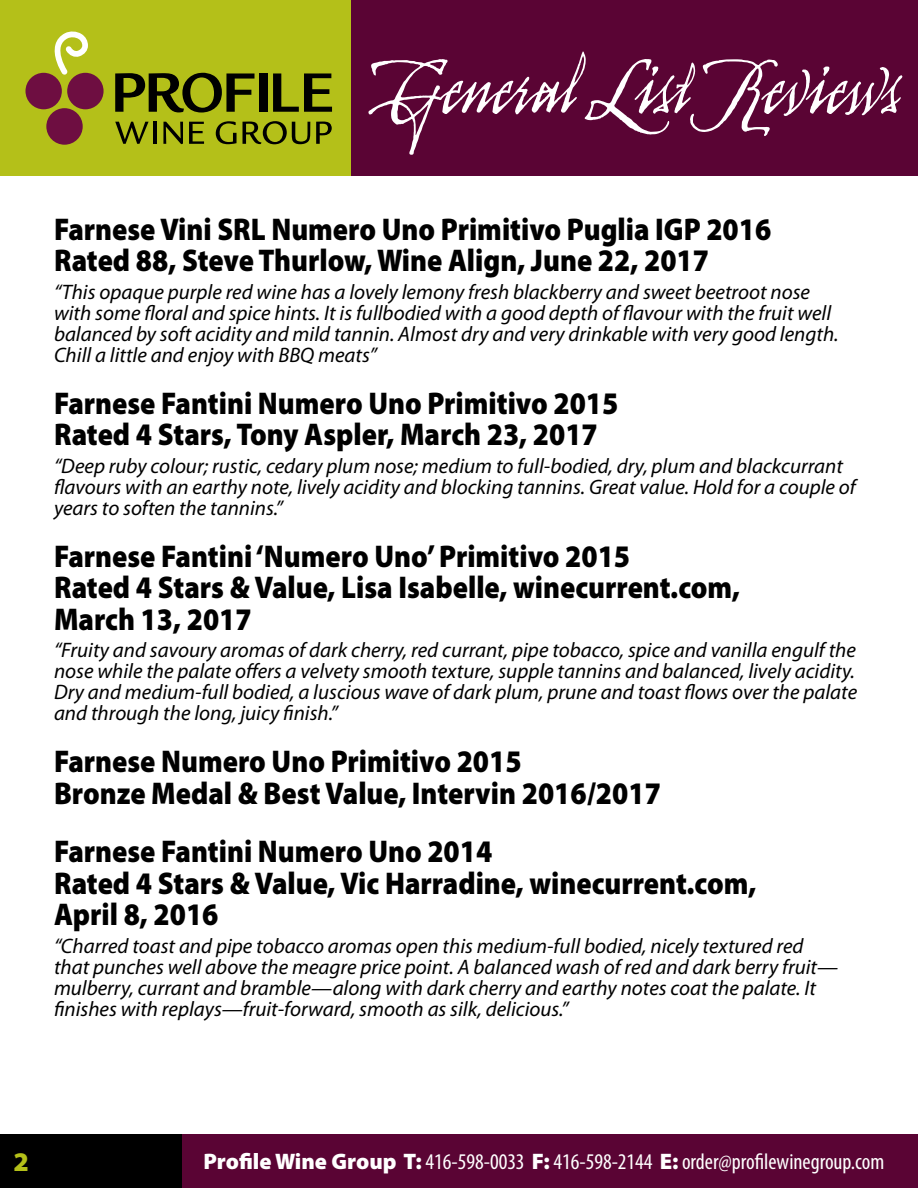
<style>
.page{position:relative;width:918px;height:1188px;background:#fff}
.page>*{position:absolute;margin:0;border:0;box-sizing:border-box;transform-origin:0 0}
.t1{font:112.5px "Arcana GMM Std Manuscript";color:#fff;scale:.75 1}
.t2{font:900 31.5px/31.5px "Myriad Pro";color:#000;scale:.9 1}
.t3{font:900 27px "Myriad Pro";color:#b4c019}
.t4{font:condensed 22.5px "Myriad Pro";color:#fff}
.t5{font:italic 21px/21px "Myriad Pro";color:#000}
.s1{font-weight:900;font-stretch:normal}
</style>
<div class="page">
<div style="left:0;top:0;width:351px;height:176px;background:#b4c019"></div>
<div style="left:178px;top:1134px;width:740px;height:54px;background:#5a0434"></div>
<div style="left:351px;top:0;width:567px;height:176px;background:#5a0434"></div>
<div style="left:0;top:1134px;width:181px;height:54px;background:#000"></div>
<svg style="left:115px;top:73px;width:140px;height:40px"></svg>
<div style="left:259px;top:73px;width:8px;height:39px;background:#000"></div>
<svg style="left:273px;top:73px;width:59px;height:39px"></svg>
<svg style="left:115px;top:122px;width:34px;height:22px"></svg>
<hr style="left:154px;top:122px;width:3px;height:22px;background:#000">
<svg style="left:163px;top:122px;width:20px;height:22px"></svg>
<svg style="left:189px;top:122px;width:15px;height:22px"></svg>
<svg style="left:216px;top:121px;width:21px;height:23px"></svg>
<svg style="left:243px;top:121px;width:67px;height:23px"></svg>
<svg style="left:316px;top:122px;width:16px;height:22px"></svg>
<div style="left:46px;top:108px;width:37px;height:37px;background:#6e0e41;border-radius:50%"></div>
<div style="left:26px;top:73px;width:36px;height:36px;background:#6e0e41;border-radius:50%"></div>
<div style="left:67px;top:73px;width:37px;height:36px;background:#6e0e41;border-radius:50%"></div>
<svg style="left:54px;top:32px;width:34px;height:43px"></svg>
<h1 class="t1" style="left:373px;top:33px;width:704px">General List Reviews</h1>
<h2 class="t2" style="left:54px;top:214px;width:799px">Farnese Vini SRL Numero Uno Primitivo Puglia IGP 2016<br>Rated 88, Steve Thurlow, Wine Align, June 22, 2017</h2>
<p class="t5" style="left:54px;top:281px;width:786px">“This opaque purple red wine has a lovely lemony fresh blackberry and sweet beetroot nose with some floral and spice hints. It is fullbodied with a good depth of flavour with the fruit well balanced by soft acidity and mild tannin. Almost dry and very drinkable with very good length.<br>Chill a little and enjoy with BBQ meats”</p>
<h2 class="t2" style="left:54px;top:388px;width:629px">Farnese Fantini Numero Uno Primitivo 2015<br>Rated 4 Stars, Tony Aspler, March 23, 2017</h2>
<p class="t5" style="left:54px;top:455px;width:803px">“Deep ruby colour; rustic, cedary plum nose; medium to full-bodied, dry, plum and blackcurrant flavours with an earthy note, lively acidity and blocking tannins. Great value. Hold for a couple of years to soften the tannins.”</p>
<h2 class="t2" style="left:54px;top:541px;width:764px">Farnese Fantini ‘Numero Uno’ Primitivo 2015<br>Rated 4 Stars &amp; Value, Lisa Isabelle, winecurrent.com,<br>March 13, 2017</h2>
<p class="t5" style="left:54px;top:639px;width:805px;text-align:justify">“Fruity and savoury aromas of dark cherry, red currant, pipe tobacco, spice and vanilla engulf the nose while the palate offers a velvety smooth texture, supple tannins and balanced, lively acidity.<br>Dry and medium-full bodied, a luscious wave of dark plum, prune and toast flows over the palate and through the long, juicy finish.”</p>
<h2 class="t2" style="left:54px;top:746px;width:676px">Farnese Numero Uno Primitivo 2015<br>Bronze Medal &amp; Best Value, Intervin 2016/2017</h2>
<h2 class="t2" style="left:54px;top:836px;width:782px">Farnese Fantini Numero Uno 2014<br>Rated 4 Stars &amp; Value, Vic Harradine, winecurrent.com,<br>April 8, 2016</h2>
<p class="t5" style="left:54px;top:935px;width:786px">“Charred toast and pipe tobacco aromas open this medium-full bodied, nicely textured red that punches well above the meagre price point. A balanced wash of red and dark berry fruit— mulberry, currant and bramble—along with dark cherry and earthy notes coat the palate. It finishes with replays—fruit-forward, smooth as silk, delicious.”</p>
<p class="t3" style="left:14px;top:1147px;width:17px">2</p>
<p class="t4" style="left:203px;top:1148px;width:682px"><span class="s1">Profile Wine Group T:</span> 416-598-0033 <span class="s1">F:</span> 416-598-2144 <span class="s1">E:</span> order@profilewinegroup.com</p>
</div>
